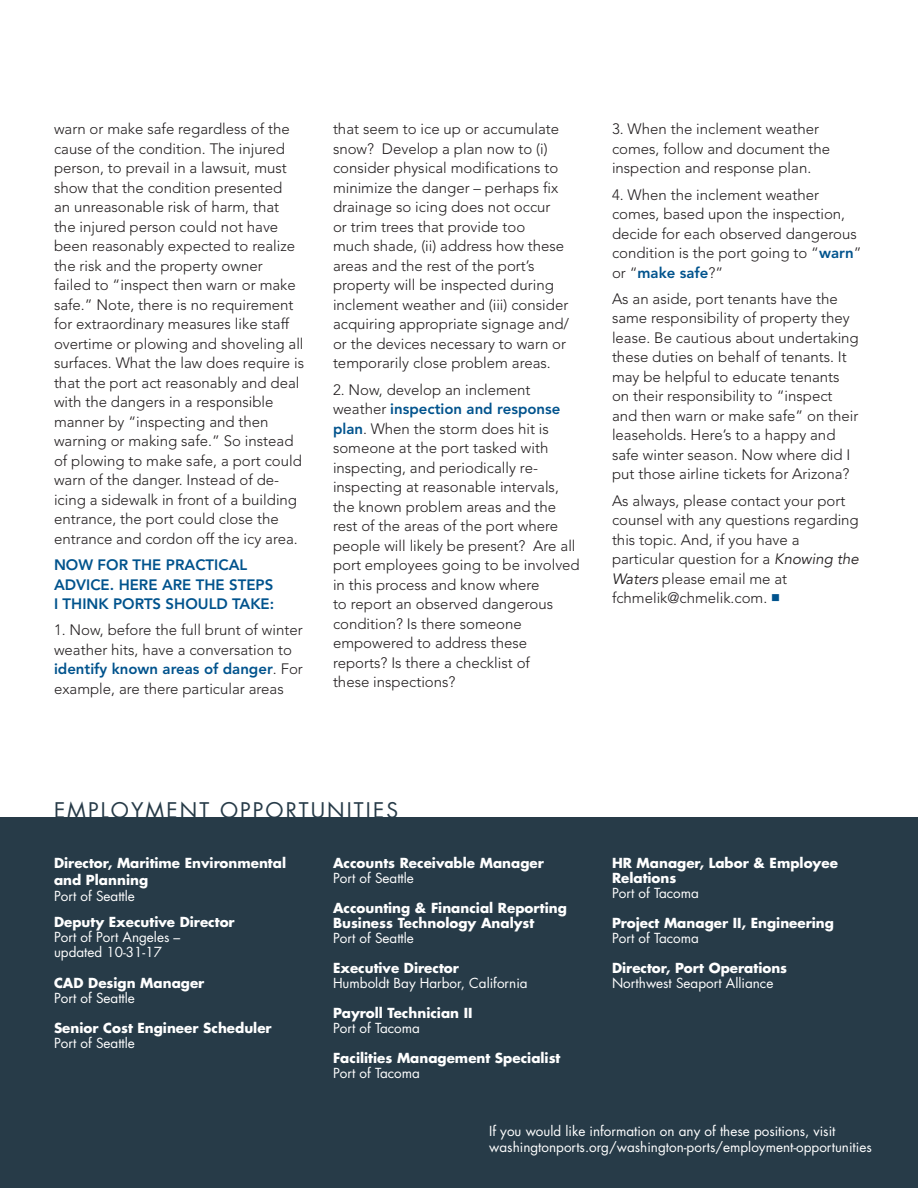
<style>
.page{position:relative;width:918px;height:1188px;background:#fff}
.page>*{position:absolute;margin:0;border:0;box-sizing:border-box;transform-origin:0 0}
.t1{font:21px "Futura";letter-spacing:.1em;color:#273b48}
.t2{font:300 15px/19.5px "Avenir";color:#231f20}
.t3{font:800 15px/19.5px "Avenir";color:#00538d}
.t4{font:700 13.5px/15px "Futura";color:#fff}
.t5{font:13.5px "Futura";color:#fff}
.s1{font-weight:800;color:#00538d}
.s2{font-weight:400;font-style:italic}
.s3{color:#00538d}
</style>
<div class="page">
<div style="left:0;top:817px;width:918px;height:371px;background:#273b48"></div>
<p class="t2" style="left:54px;top:120px;width:252px">warn or make safe regardless of the cause of the condition. The injured person, to prevail in a lawsuit, must show that the condition presented<br>an unreasonable risk of harm, that the injured person could not have been reasonably expected to realize the risk and the property owner<br>failed to “inspect then warn or make safe.” Note, there is no requirement for extraordinary measures like staff overtime or plowing and shoveling all surfaces. What the law does require is that the port act reasonably and deal with the dangers in a responsible manner by “inspecting and then warning or making safe.” So instead of plowing to make safe, a port could warn of the danger. Instead of de&shy;icing a sidewalk in front of a building entrance, the port could close the entrance and cordon off the icy area.</p>
<p class="t3" style="left:54px;top:555px;width:222px">NOW FOR THE PRACTICAL<br>ADVICE. HERE ARE THE STEPS<br>I THINK PORTS SHOULD TAKE:</p>
<p class="t2" style="left:54px;top:621px;width:250px">1. Now, before the full brunt of winter weather hits, have a conversation to <span class="s1">identify known areas of danger</span>. For example, are there particular areas</p>
<p class="t2" style="left:333px;top:120px;width:238px">that seem to ice up or accumulate snow? Develop a plan now to (i) consider physical modifications to minimize the danger – perhaps fix drainage so icing does not occur<br>or trim trees that provide too<br>much shade, (ii) address how these areas and the rest of the port’s property will be inspected during inclement weather and (iii) consider acquiring appropriate signage and/ or the devices necessary to warn or temporarily close problem areas.</p>
<p class="t2" style="left:333px;top:380px;width:248px">2. Now, develop an inclement weather <span class="s1">inspection and response plan</span>. When the storm does hit is someone at the port tasked with inspecting, and periodically re&shy;inspecting at reasonable intervals, the known problem areas and the rest of the areas of the port where people will likely be present? Are all port employees going to be involved in this process and know where<br>to report an observed dangerous condition? Is there someone empowered to address these reports? Is there a checklist of<br>these inspections?</p>
<p class="t2" style="left:612px;top:120px;width:220px">3. When the inclement weather comes, follow and document the inspection and response plan.</p>
<p class="t2" style="left:612px;top:185px;width:251px">4. When the inclement weather comes, based upon the inspection, decide for each observed dangerous condition is the port going to “<span class="s1">warn</span>” or “<span class="s1">make safe</span>?”</p>
<p class="t2" style="left:612px;top:289px;width:248px">As an aside, port tenants have the same responsibility of property they lease. Be cautious about undertaking these duties on behalf of tenants. It may be helpful to educate tenants on their responsibility to “inspect and then warn or make safe” on their leaseholds. Here’s to a happy and safe winter season. Now where did I put those airline tickets for Arizona?</p>
<p class="t2" style="left:612px;top:491px;width:248px">As always, please contact your port counsel with any questions regarding this topic. And, if you have a particular question for a <span class="s2">Knowing the<br>Waters</span> please email me at fchmelik@chmelik.com. <span class="s3">■</span></p>
<p class="t1" style="left:54px;top:796px;width:346px">EMPLOYMENT OPPORTUNITIES</p>
<p class="t4" style="left:54px;top:855px;width:234px;line-height:16.5px">Director, Maritime Environmental and Planning</p>
<p class="t5" style="left:54px;top:888px;width:82px">Port of Seattle</p>
<p class="t4" style="left:54px;top:914px;width:182px">Deputy Executive Director</p>
<p class="t5" style="left:54px;top:928px;width:128px">Port of Port Angeles –</p>
<p class="t5" style="left:54px;top:943px;width:109px">updated 10-31-17</p>
<p class="t4" style="left:54px;top:976px;width:152px">CAD Design Manager</p>
<p class="t5" style="left:54px;top:990px;width:82px">Port of Seattle</p>
<p class="t4" style="left:54px;top:1021px;width:219px">Senior Cost Engineer Scheduler</p>
<p class="t5" style="left:54px;top:1035px;width:82px">Port of Seattle</p>
<p class="t4" style="left:333px;top:856px;width:212px">Accounts Receivable Manager</p>
<p class="t5" style="left:333px;top:870px;width:82px">Port of Seattle</p>
<p class="t4" style="left:333px;top:901px;width:235px">Accounting &amp; Financial Reporting<br>Business Technology Analyst</p>
<p class="t5" style="left:333px;top:930px;width:82px">Port of Seattle</p>
<p class="t4" style="left:333px;top:961px;width:127px">Executive Director</p>
<p class="t5" style="left:333px;top:975px;width:196px">Humboldt Bay Harbor, California</p>
<p class="t4" style="left:333px;top:1006px;width:141px">Payroll Technician II</p>
<p class="t5" style="left:333px;top:1020px;width:88px">Port of Tacoma</p>
<p class="t4" style="left:333px;top:1051px;width:229px">Facilities Management Specialist</p>
<p class="t5" style="left:333px;top:1065px;width:88px">Port of Tacoma</p>
<p class="t4" style="left:612px;top:856px;width:227px">HR Manager, Labor &amp; Employee<br>Relations</p>
<p class="t5" style="left:612px;top:885px;width:88px">Port of Tacoma</p>
<p class="t4" style="left:612px;top:916px;width:224px">Project Manager II, Engineering</p>
<p class="t5" style="left:612px;top:930px;width:88px">Port of Tacoma</p>
<p class="t4" style="left:612px;top:961px;width:177px">Director, Port Operations</p>
<p class="t5" style="left:612px;top:975px;width:163px">Northwest Seaport Alliance</p>
<p class="t5" style="left:489px;top:1122px;width:348px">If you would like information on any of these positions, visit</p>
<p class="t5" style="left:489px;top:1139px;width:384px">washingtonports.org/washington-ports/employment-opportunities</p>
</div>
